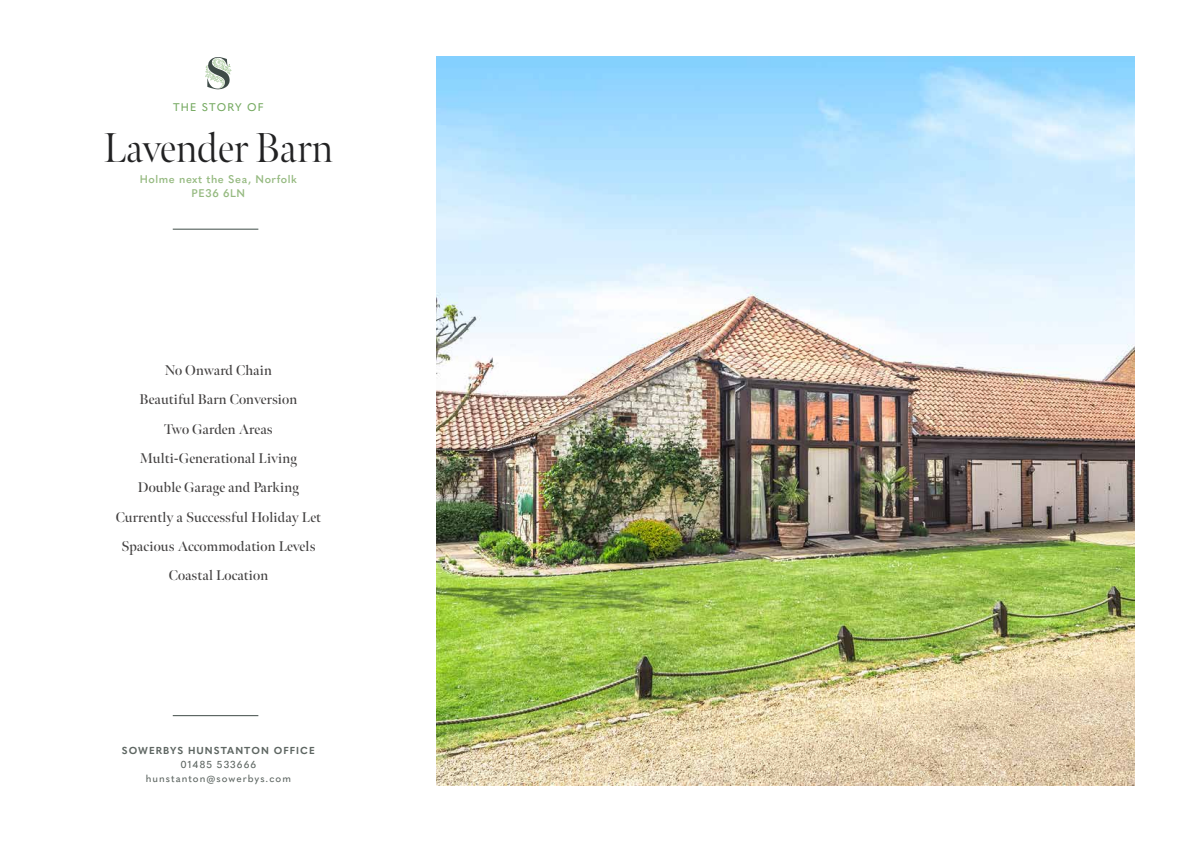
<style>
.page{position:relative;width:1191px;height:842px;background:#fff}
.page>*{position:absolute;margin:0;border:0;box-sizing:border-box;transform-origin:0 0}
.t1{font:300 41.5px "Meno Banner";color:#222223}
.t2{font:600 14px/29.3px "Meno Banner";letter-spacing:.01em;color:#434141;text-align:center}
.t3{font:600 11px/14px "Quasimoda";letter-spacing:.05em;color:#96ba81;text-align:center}
.t4{font:500 11px "Quasimoda";letter-spacing:.1em;color:#76aa62}
.t5{font:500 10px/14px "Quasimoda";letter-spacing:.1em;color:#5e6662;text-align:center}
.t6{font:700 10px "Quasimoda";letter-spacing:.1em;color:#5e6662}
</style>
<div class="page">
<img style="left:437px;top:56px;width:697px;height:730px">
<hr style="left:173px;top:715px;width:85px;height:1px;background:#3e4b47">
<hr style="left:173px;top:229px;width:85px;height:1px;background:#3e4b47">
<svg style="left:205px;top:57px;width:27px;height:32px"></svg>
<p class="t4" style="left:173px;top:99px;width:92px">THE STORY OF</p>
<h1 class="t1" style="left:104px;top:123px;width:231px">Lavender Barn</h1>
<p class="t3" style="left:140px;top:172px;width:159px">Holme next the Sea, Norfolk<br>PE36 6LN</p>
<p class="t2" style="left:116px;top:356px;width:207px">No Onward Chain<br>Beautiful Barn Conversion<br>Two Garden Areas<br>Multi-Generational Living<br>Double Garage and Parking<br>Currently a Successful Holiday Let<br>Spacious Accommodation Levels<br>Coastal Location</p>
<p class="t6" style="left:122px;top:743px;width:194px">SOWERBYS HUNSTANTON OFFICE</p>
<p class="t5" style="left:146px;top:757px;width:147px">01485 533666 hunstanton@sowerbys.com</p>
</div>
